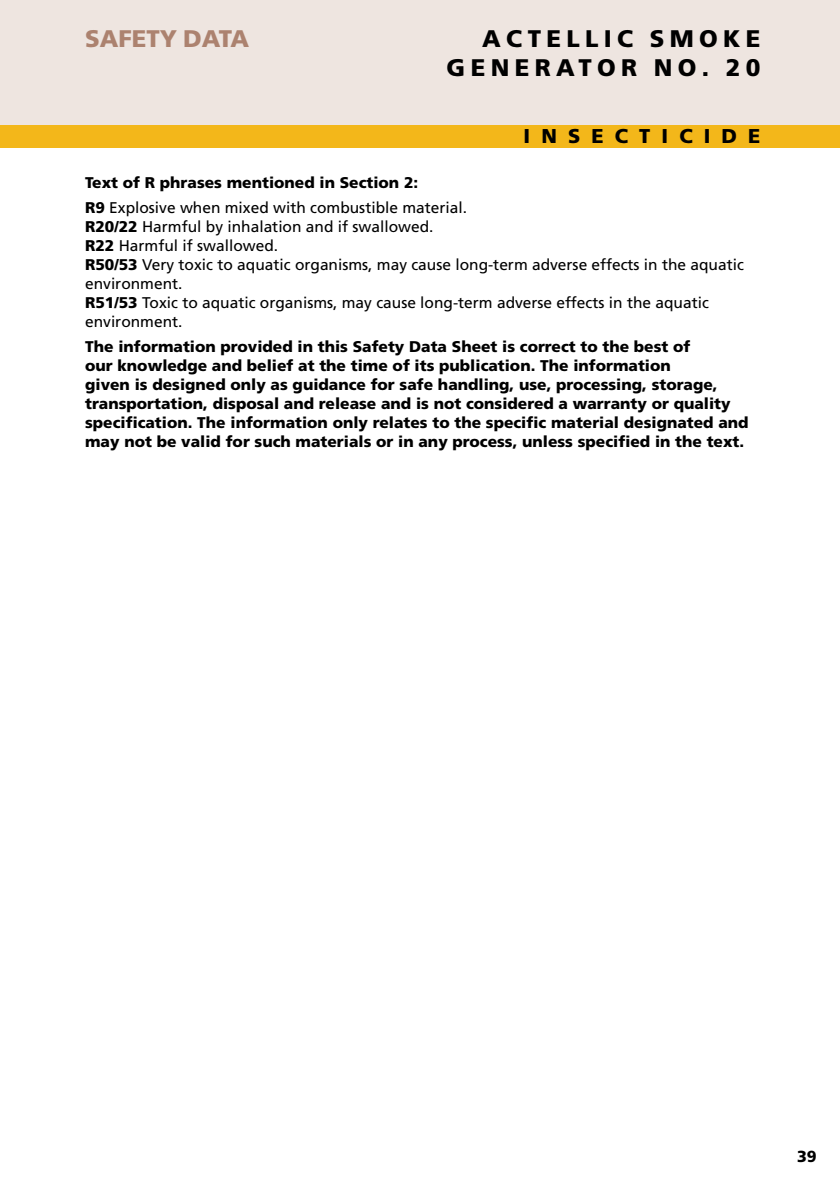
<style>
.page{position:relative;width:840px;height:1191px;background:#fff}
.page>*{position:absolute;margin:0;border:0;box-sizing:border-box;transform-origin:0 0}
.t1{font:900 24px/28.8px "Frutiger";letter-spacing:.22em;color:#000;text-align:right}
.t2{font:900 24px "Frutiger";color:#ac826f}
.t3{font:900 20px "Frutiger";letter-spacing:.555em;color:#000}
.t4{font:900 16px "Frutiger";color:#000}
.t5{font:900 15.6px/19px "Frutiger";color:#000}
.t6{font:15.6px/19px "Frutiger";color:#000}
.s1{font-weight:900}
</style>
<div class="page">
<div style="left:0;top:0;width:839px;height:132px;background:#eee5e0"></div>
<div style="left:0;top:125px;width:839px;height:22px;background:#f3b71a"></div>
<h1 class="t2" style="left:85px;top:24px;width:165px">SAFETY DATA</h1>
<h1 class="t1" style="left:446px;top:25px;width:315px">ACTELLIC SMOKE<br>GENERATOR NO. 20</h1>
<p class="t3" style="left:523px;top:124px;width:238px">INSECTICIDE</p>
<p class="t6" style="left:85px;top:170px;width:383px;line-height:25px"><span class="s1">Text of R phrases mentioned in Section 2:<br>R9</span> Explosive when mixed with combustible material.</p>
<p class="t6" style="left:85px;top:217px;width:660px"><span class="s1">R20/22</span> Harmful by inhalation and if swallowed.<br><span class="s1">R22</span> Harmful if swallowed.<br><span class="s1">R50/53</span> Very toxic to aquatic organisms, may cause long-term adverse effects in the aquatic environment.<br><span class="s1">R51/53</span> Toxic to aquatic organisms, may cause long-term adverse effects in the aquatic environment.</p>
<p class="t5" style="left:85px;top:337px;width:664px">The information provided in this Safety Data Sheet is correct to the best of<br>our knowledge and belief at the time of its publication. The information<br>given is designed only as guidance for safe handling, use, processing, storage, transportation, disposal and release and is not considered a warranty or quality specification. The information only relates to the specific material designated and may not be valid for such materials or in any process, unless specified in the text.</p>
<p class="t4" style="left:796px;top:1147px;width:21px">39</p>
</div>
